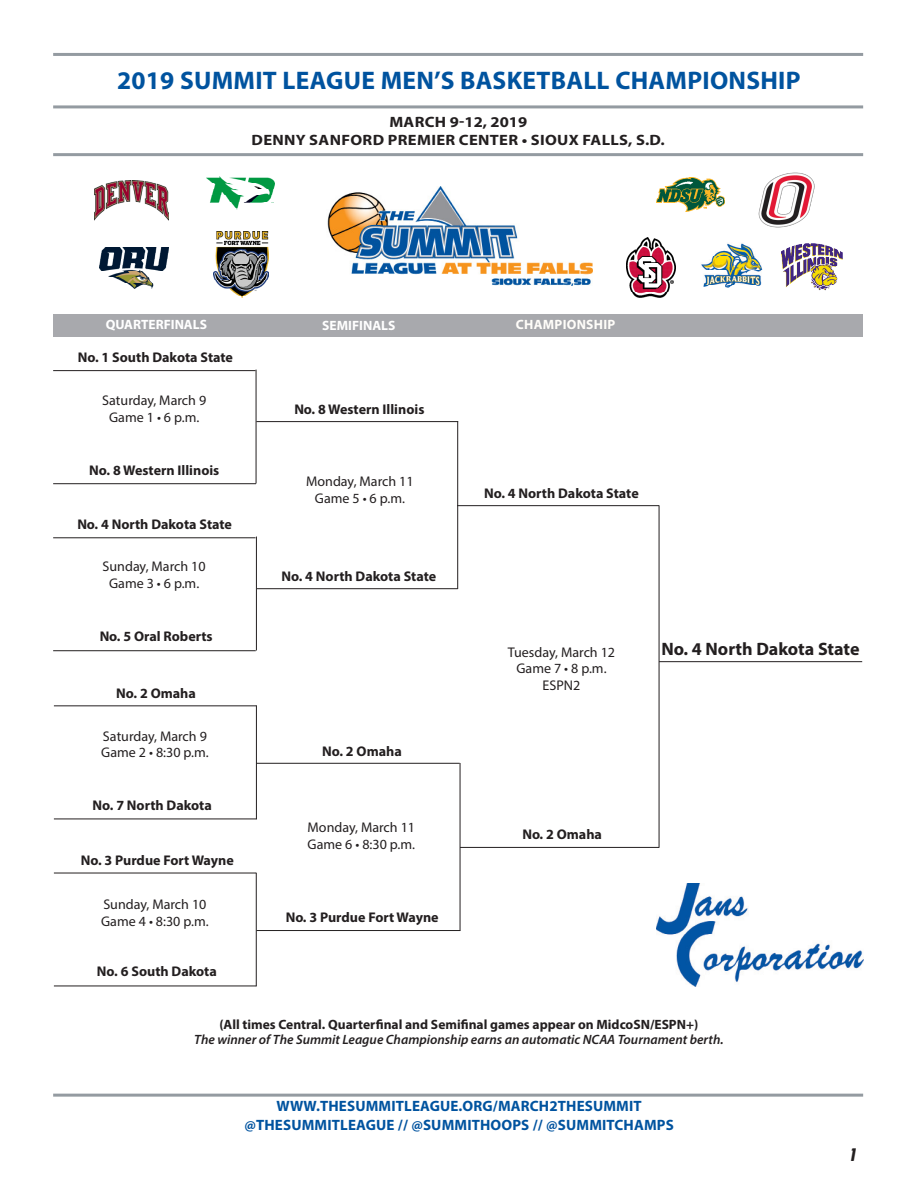
<style>
.page{position:relative;width:918px;height:1188px;background:#fff}
.page>*{position:absolute;margin:0;border:0;box-sizing:border-box;transform-origin:0 0}
.t1{font:700 25.5px "Myriad Pro";letter-spacing:.01em;color:#00539f}
.Body_text{font:700 18px "Myriad Pro";color:#231f20}
.t2{font:18px "Legacy";color:#231f20}
.t3{font:700 15px "Myriad Pro";letter-spacing:.01em;color:#00539f}
.t4{font:700 15px "Myriad Pro";letter-spacing:.02em;color:#231f20;scale:1.1 1}
.Body_text-2{font:700 14.1px "Myriad Pro";color:#231f20}
.Body_text-3{font:14.1px "Myriad Pro";color:#231f20}
.t5{font:italic 600 13.5px "Myriad Pro";color:#231f20}
.t6{font:700 13.5px "Myriad Pro";color:#231f20}
.Body_text-4{font:700 13.5px "Myriad Pro";color:#fff}
.Body_text-5{font:700 13.5px "Myriad Pro";letter-spacing:.02em;color:#fffdf9}
</style>
<div class="page">
<img style="left:327px;top:186px;width:266px;height:99px">
<hr style="left:53px;top:105px;width:810px;height:3px;background:#949ba1">
<hr style="left:53px;top:153px;width:810px;height:3px;background:#949ba1">
<hr style="left:53px;top:53px;width:810px;height:3px;background:#949ba1">
<div style="left:53px;top:314px;width:810px;height:22px;background:#a8a9ad"></div>
<hr style="left:53px;top:1094px;width:810px;height:3px;background:#949ba1">
<hr style="left:256px;top:421px;width:202px;height:1px;background:#231f20">
<hr style="left:256px;top:537px;width:1px;height:114px;background:#231f20">
<hr style="left:257px;top:588px;width:201px;height:1px;background:#231f20">
<hr style="left:457px;top:421px;width:1px;height:168px;background:#231f20">
<hr style="left:659px;top:505px;width:1px;height:343px;background:#231f20">
<hr style="left:659px;top:661px;width:203px;height:1px;background:#231f20">
<hr style="left:54px;top:705px;width:202px;height:1px;background:#231f20">
<hr style="left:54px;top:819px;width:203px;height:1px;background:#231f20">
<hr style="left:256px;top:705px;width:1px;height:114px;background:#231f20">
<hr style="left:257px;top:763px;width:203px;height:1px;background:#231f20">
<hr style="left:54px;top:873px;width:202px;height:1px;background:#231f20">
<hr style="left:54px;top:986px;width:203px;height:1px;background:#231f20">
<hr style="left:256px;top:873px;width:1px;height:113px;background:#231f20">
<hr style="left:257px;top:930px;width:203px;height:1px;background:#231f20">
<hr style="left:460px;top:763px;width:1px;height:168px;background:#231f20">
<hr style="left:460px;top:847px;width:199px;height:1px;background:#231f20">
<hr style="left:457px;top:505px;width:202px;height:1px;background:#231f20">
<hr style="left:256px;top:370px;width:1px;height:114px;background:#231f20">
<hr style="left:53px;top:370px;width:203px;height:1px;background:#231f20">
<hr style="left:53px;top:483px;width:203px;height:1px;background:#231f20">
<hr style="left:53px;top:537px;width:203px;height:1px;background:#231f20">
<hr style="left:53px;top:650px;width:203px;height:1px;background:#231f20">
<img style="left:213px;top:232px;width:55px;height:66px">
<img style="left:657px;top:178px;width:68px;height:34px">
<img style="left:626px;top:238px;width:50px;height:59px">
<img style="left:701px;top:243px;width:61px;height:45px">
<img style="left:781px;top:243px;width:62px;height:48px">
<img style="left:94px;top:181px;width:74px;height:39px">
<img style="left:758px;top:172px;width:57px;height:56px">
<img style="left:656px;top:884px;width:208px;height:103px">
<img style="left:207px;top:177px;width:68px;height:33px">
<img style="left:100px;top:248px;width:68px;height:40px">
<p class="t1" style="left:117px;top:64px;width:685px">2019 SUMMIT LEAGUE MEN’S BASKETBALL CHAMPIONSHIP</p>
<p class="t4" style="left:389px;top:112px;width:127px">MARCH 9-12, 2019</p>
<p class="t4" style="left:252px;top:130px;width:377px">DENNY SANFORD PREMIER CENTER • SIOUX FALLS, S.D.</p>
<p class="Body_text-4" style="left:106px;top:316px;width:103px">QUARTERFINALS</p>
<p class="Body_text-4" style="left:322px;top:317px;width:75px">SEMIFINALS</p>
<p class="Body_text-5" style="left:516px;top:316px;width:101px">CHAMPIONSHIP</p>
<p class="Body_text-2" style="left:78px;top:348px;width:157px">No. 1 South Dakota State</p>
<p class="Body_text-3" style="left:102px;top:392px;width:105px">Saturday, March 9</p>
<p class="Body_text-3" style="left:109px;top:409px;width:92px">Game 1 • 6 p.m.</p>
<p class="Body_text-2" style="left:89px;top:461px;width:132px">No. 8 Western Illinois</p>
<p class="Body_text-2" style="left:77px;top:515px;width:156px">No. 4 North Dakota State</p>
<p class="Body_text-3" style="left:103px;top:558px;width:105px">Sunday, March 10</p>
<p class="Body_text-3" style="left:109px;top:574px;width:92px">Game 3 • 6 p.m.</p>
<p class="Body_text-2" style="left:100px;top:627px;width:115px">No. 5 Oral Roberts</p>
<p class="Body_text-2" style="left:116px;top:684px;width:81px">No. 2 Omaha</p>
<p class="Body_text-3" style="left:103px;top:727px;width:105px">Saturday, March 9</p>
<p class="Body_text-3" style="left:101px;top:744px;width:109px">Game 2 • 8:30 p.m.</p>
<p class="Body_text-2" style="left:93px;top:796px;width:121px">No. 7 North Dakota</p>
<p class="Body_text-2" style="left:81px;top:851px;width:155px">No. 3 Purdue Fort Wayne</p>
<p class="Body_text-3" style="left:103px;top:896px;width:105px">Sunday, March 10</p>
<p class="Body_text-3" style="left:101px;top:913px;width:109px">Game 4 • 8:30 p.m.</p>
<p class="Body_text-2" style="left:97px;top:962px;width:121px">No. 6 South Dakota</p>
<p class="Body_text-2" style="left:294px;top:400px;width:132px">No. 8 Western Illinois</p>
<p class="Body_text-3" style="left:306px;top:472px;width:109px">Monday, March 11</p>
<p class="Body_text-3" style="left:315px;top:489px;width:92px">Game 5 • 6 p.m.</p>
<p class="Body_text-2" style="left:282px;top:567px;width:156px">No. 4 North Dakota State</p>
<p class="Body_text-2" style="left:322px;top:742px;width:81px">No. 2 Omaha</p>
<p class="Body_text-3" style="left:308px;top:818px;width:109px">Monday, March 11</p>
<p class="Body_text-3" style="left:308px;top:835px;width:109px">Game 6 • 8:30 p.m.</p>
<p class="Body_text-2" style="left:286px;top:908px;width:155px">No. 3 Purdue Fort Wayne</p>
<p class="Body_text-2" style="left:484px;top:484px;width:156px">No. 4 North Dakota State</p>
<p class="Body_text-3" style="left:508px;top:643px;width:109px">Tuesday, March 12</p>
<p class="Body_text-3" style="left:516px;top:660px;width:92px">Game 7 • 8 p.m.</p>
<p class="Body_text-3" style="left:543px;top:677px;width:39px">ESPN2</p>
<p class="Body_text" style="left:662px;top:637px;width:200px">No. 4 North Dakota State</p>
<p class="Body_text-2" style="left:522px;top:825px;width:81px">No. 2 Omaha</p>
<p class="t6" style="left:220px;top:1016px;width:480px">(All times Central. Quarterfinal and Semifinal games appear on MidcoSN/ESPN+)</p>
<p class="t5" style="left:194px;top:1031px;width:531px">The winner of The Summit League Championship earns an automatic NCAA Tournament berth.</p>
<p class="t3" style="left:277px;top:1096px;width:367px">WWW.THESUMMITLEAGUE.ORG/MARCH2THESUMMIT</p>
<p class="t3" style="left:244px;top:1116px;width:431px">@THESUMMITLEAGUE // @SUMMITHOOPS // @SUMMITCHAMPS</p>
<p class="t2" style="left:850px;top:1147px;width:6px">1</p>
</div>
